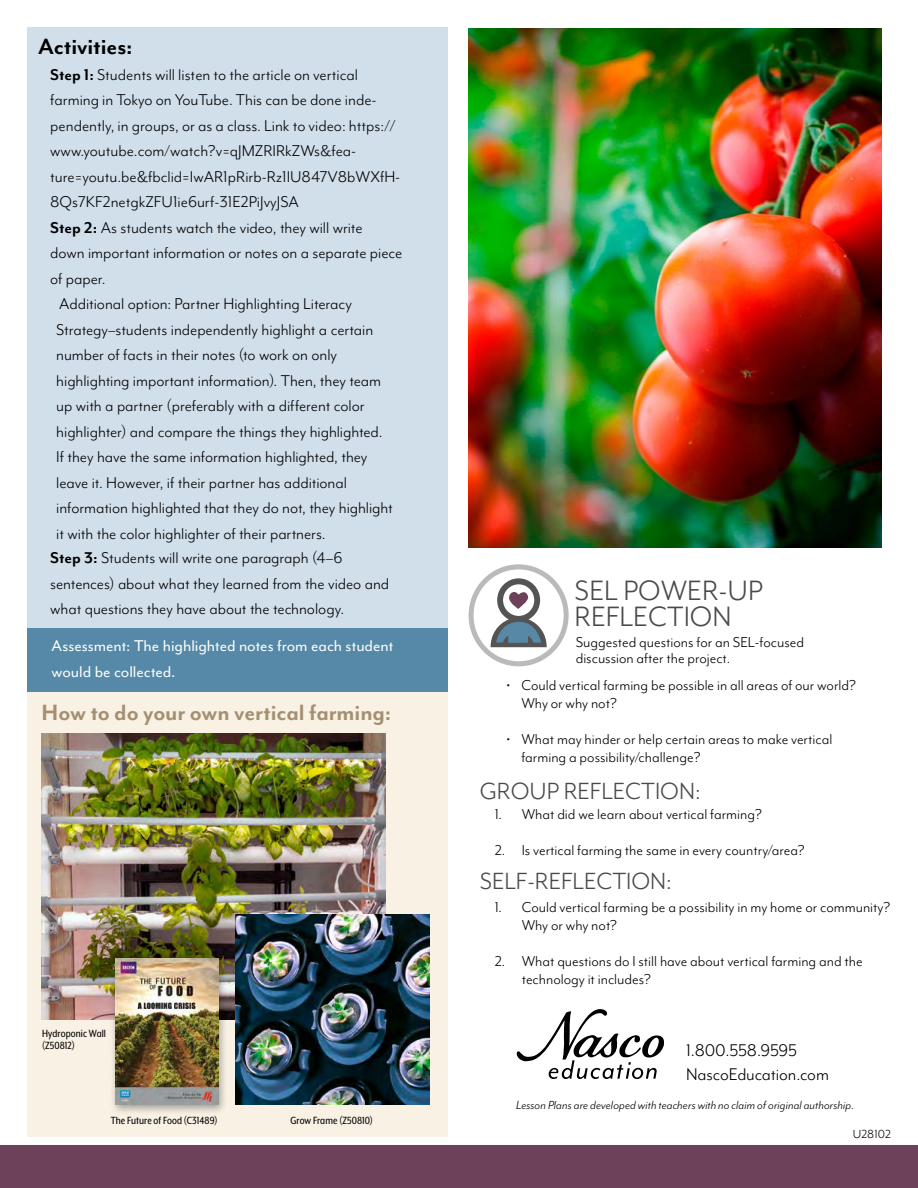
<style>
.page{position:relative;width:918px;height:1188px;background:#fff}
.page>*{position:absolute;margin:0;border:0;box-sizing:border-box;transform-origin:0 0}
.t1{font:32.25px/25.5px "Mr Eaves Mod OT";color:#4a4a4b}
.t2{font:27px "Mr Eaves Mod OT";color:#4a4a4b}
.t3{font:700 25.5px "Mr Eaves Mod OT";letter-spacing:-.005em;color:#a49070}
.t4{font:700 25.5px "Mr Eaves Mod OT";color:#000}
.t5{font:19.5px/24.3px "Mr Eaves Mod OT";letter-spacing:-.005em;color:#000}
.t6{font:18px/25.5px "Mr Eaves Mod OT";letter-spacing:-.005em;color:#000}
.t7{font:18px/25.5px "Mr Eaves Mod OT";letter-spacing:-.005em;color:#fff}
.t8{font:16.5px/18px "Mr Eaves Mod OT";color:#000}
.t9{font:italic 13.5px "Mr Eaves Mod OT";letter-spacing:.01em;color:#000}
.t10{font:13.5px "Mr Eaves Mod OT";color:#000}
.t11{font:12px/12.3px "Mr Eaves XL Mod Nar OT";letter-spacing:.01em;color:#000}
.s1{font-weight:700}
</style>
<div class="page">
<div style="left:27px;top:692px;width:420px;height:444px;background:#f8f1e4"></div>
<div style="left:27px;top:27px;width:420px;height:647px;background:#d1dfeb"></div>
<div style="left:0;top:1146px;width:918px;height:42px;background:#6c4159"></div>
<svg style="left:516px;top:1009px;width:149px;height:70px"></svg>
<div style="left:469px;top:564px;width:100px;height:102px;background:#bababa;border-radius:50%"></div>
<div style="left:474px;top:569px;width:90px;height:92px;background:#fff;border-radius:50%"></div>
<svg style="left:490px;top:578px;width:57px;height:69px"></svg>
<img style="left:41px;top:734px;width:344px;height:285px">
<div style="left:27px;top:629px;width:420px;height:63px;background:#5689a7"></div>
<div style="left:110px;top:954px;width:118px;height:162px;background:#000;opacity:.35"></div>
<img style="left:116px;top:959px;width:102px;height:146px">
<img style="left:236px;top:914px;width:194px;height:191px">
<img style="left:469px;top:28px;width:413px;height:519px">
<h3 class="t4" style="left:38px;top:33px;width:96px">Activities:</h3>
<p class="t6" style="left:50px;top:62px;width:354px"><span class="s1">Step 1:</span> Students will listen to the article on vertical farming in Tokyo on YouTube. This can be done inde&shy;pendently, in groups, or as a class. Link to video: https:// www.youtube.com/watch?v=qJMZRIRkZWs&amp;fea&shy;ture=youtu.be&amp;fbclid=IwAR1pRirb-Rz1IU847V8bWXfH-8Qs7KF2netgkZFU1ie6urf-31E2PiJvyJSA<br><span class="s1">Step 2:</span> As students watch the video, they will write<br>down important information or notes on a separate piece of paper.</p>
<p class="t6" style="left:59px;top:291px;width:294px">Additional option: Partner Highlighting Literacy</p>
<p class="t6" style="left:56px;top:317px;width:318px">Strategy–students independently highlight a certain</p>
<p class="t6" style="left:56px;top:342px;width:282px">number of facts in their notes (to work on only</p>
<p class="t6" style="left:56px;top:368px;width:326px">highlighting important information). Then, they team</p>
<p class="t6" style="left:56px;top:393px;width:310px">up with a partner (preferably with a different color</p>
<p class="t6" style="left:56px;top:419px;width:328px">highlighter) and compare the things they highlighted.</p>
<p class="t6" style="left:56px;top:444px;width:313px">If they have the same information highlighted, they</p>
<p class="t6" style="left:56px;top:470px;width:292px">leave it. However, if their partner has additional</p>
<p class="t6" style="left:56px;top:495px;width:338px">information highlighted that they do not, they highlight</p>
<p class="t6" style="left:56px;top:521px;width:271px">it with the color highlighter of their partners.</p>
<p class="t6" style="left:50px;top:546px;width:294px"><span class="s1">Step 3:</span> Students will write one paragraph (4–6</p>
<p class="t6" style="left:50px;top:571px;width:340px">sentences) about what they learned from the video and</p>
<p class="t6" style="left:50px;top:597px;width:296px">what questions they have about the technology.</p>
<p class="t7" style="left:52px;top:633px;width:344px">Assessment: The highlighted notes from each student would be collected.</p>
<h3 class="t3" style="left:41px;top:698px;width:351px">How to do your own vertical farming:</h3>
<p class="t11" style="left:42px;top:1027px;width:65px">Hydroponic Wall (Z50812)</p>
<p class="t11" style="left:111px;top:1114px;width:108px">The Future of Food (C31489)</p>
<p class="t11" style="left:290px;top:1114px;width:84px">Grow Frame (Z50810)</p>
<h1 class="t1" style="left:575px;top:578px;width:190px">SEL POWER-UP<br>REFLECTION</h1>
<p class="t8" style="left:576px;top:634px;width:230px;line-height:16.5px">Suggested questions for an SEL-focused discussion after the project.</p>
<p class="t8" style="left:521px;top:676px;width:336px;text-indent:-15px">• Could vertical farming be possible in all areas of our world?<br>Why or why not?</p>
<p class="t8" style="left:521px;top:730px;width:312px;text-indent:-15px">• What may hinder or help certain areas to make vertical farming a possibility/challenge?</p>
<h2 class="t2" style="left:480px;top:776px;width:223px">GROUP REFLECTION:</h2>
<p class="t8" style="left:495px;top:805px;width:269px">1. What did we learn about vertical farming?</p>
<p class="t8" style="left:495px;top:841px;width:312px">2. Is vertical farming the same in every country/area?</p>
<h2 class="t2" style="left:480px;top:866px;width:194px">SELF-REFLECTION:</h2>
<p class="t8" style="left:522px;top:899px;width:370px;text-indent:-27px">1. Could vertical farming be a possibility in my home or community?<br>Why or why not?</p>
<p class="t8" style="left:522px;top:953px;width:342px;text-indent:-27px">2. What questions do I still have about vertical farming and the technology it includes?</p>
<p class="t5" style="left:686px;top:1038px;width:145px">1.800.558.9595<br>NascoEducation.com</p>
<p class="t9" style="left:516px;top:1098px;width:340px">Lesson Plans are developed with teachers with no claim of original authorship.</p>
<p class="t10" style="left:853px;top:1127px;width:40px">U28102</p>
</div>
